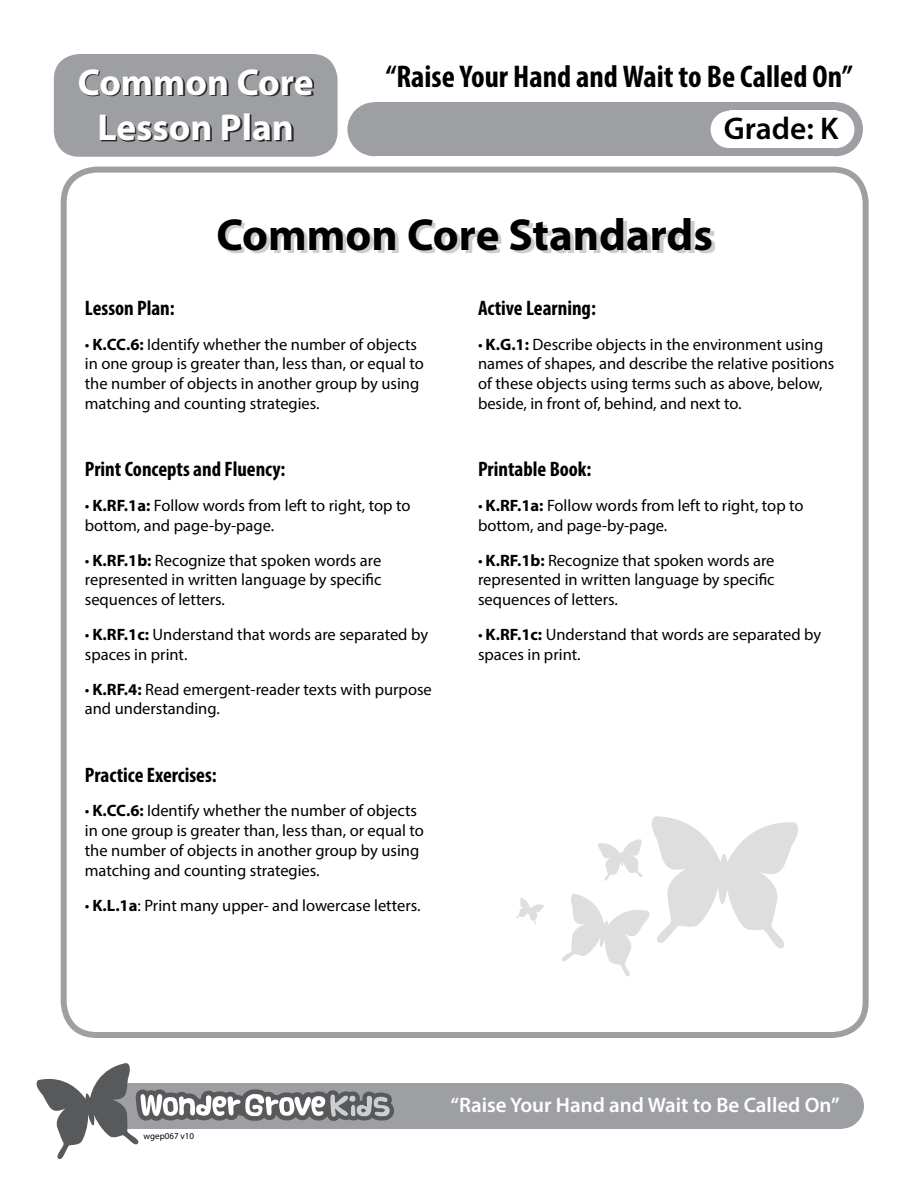
<style>
.page{position:relative;width:918px;height:1188px;background:#fff}
.page>*{position:absolute;margin:0;border:0;box-sizing:border-box;transform-origin:0 0}
.t1{font:700 45px "Myriad Pro";color:#000}
.t2{font:700 37.5px/45px "Myriad Pro";color:#fff;text-align:center}
.t3{font:700 condensed 31.5px "Myriad Pro";color:#000}
.t4{font:600 31.5px "Myriad Pro";color:#000}
.t5{font:700 condensed 21px "Myriad Pro";color:#000}
.t6{font:600 21px "Myriad Pro";color:#fff}
.t7{font:16.5px/19.8px "Myriad Pro";color:#000}
.t8{font:9px "Myriad Pro";color:#000}
.s1{font-weight:700}
</style>
<div class="page">
<div style="left:61px;top:167px;width:808px;height:871px;border:6px solid #9d9fa2;border-radius:33px"></div>
<div style="left:54px;top:54px;width:284px;height:103px;background:#9d9fa2;border-radius:26px"></div>
<div style="left:819px;top:1083px;width:45px;height:46px;background:#9d9fa2;border-radius:50%"></div>
<div style="left:102px;top:1083px;width:739px;height:46px;background:#9d9fa2"></div>
<svg style="left:36px;top:1063px;width:358px;height:97px"></svg>
<div style="left:80px;top:70px;width:234px;height:72px;background:#000;opacity:.75"></div>
<div style="left:809px;top:102px;width:54px;height:54px;background:#9d9fa2;border-radius:50%"></div>
<div style="left:347px;top:102px;width:54px;height:54px;background:#9d9fa2;border-radius:50%"></div>
<div style="left:374px;top:102px;width:462px;height:54px;background:#9d9fa2"></div>
<div style="left:818px;top:111px;width:36px;height:37px;background:#fff;border-radius:50%"></div>
<div style="left:729px;top:111px;width:108px;height:37px;background:#fff"></div>
<div style="left:711px;top:111px;width:37px;height:37px;background:#fff;border-radius:50%"></div>
<div style="left:221px;top:221px;width:494px;height:33px;background:#000;opacity:.2"></div>
<svg style="left:516px;top:898px;width:28px;height:27px"></svg>
<svg style="left:562px;top:816px;width:236px;height:161px"></svg>
<h2 class="t2" style="left:78px;top:58px;width:237px">Common Core<br>Lesson Plan</h2>
<h3 class="t3" style="left:386px;top:56px;width:468px">“Raise Your Hand and Wait to Be Called On”</h3>
<h3 class="t4" style="left:724px;top:109px;width:116px">Grade: K</h3>
<h1 class="t1" style="left:216px;top:205px;width:498px">Common Core Standards</h1>
<p class="t5" style="left:85px;top:295px;width:91px">Lesson Plan:</p>
<p class="t7" style="left:85px;top:334px;width:341px">• <span class="s1">K.CC.6:</span> Identify whether the number of objects in one group is greater than, less than, or equal to the number of objects in another group by using matching and counting strategies.</p>
<p class="t5" style="left:85px;top:456px;width:202px">Print Concepts and Fluency:</p>
<p class="t7" style="left:85px;top:495px;width:327px">• <span class="s1">K.RF.1a:</span> Follow words from left to right, top to bottom, and page-by-page.</p>
<p class="t7" style="left:85px;top:550px;width:298px;text-align:justify">• <span class="s1">K.RF.1b:</span> Recognize that spoken words are represented in written language by specific sequences of letters.</p>
<p class="t7" style="left:85px;top:624px;width:345px">• <span class="s1">K.RF.1c:</span> Understand that words are separated by spaces in print.</p>
<p class="t7" style="left:85px;top:679px;width:349px">• <span class="s1">K.RF.4:</span> Read emergent-reader texts with purpose and understanding.</p>
<p class="t5" style="left:85px;top:762px;width:133px">Practice Exercises:</p>
<p class="t7" style="left:85px;top:801px;width:341px">• <span class="s1">K.CC.6:</span> Identify whether the number of objects in one group is greater than, less than, or equal to the number of objects in another group by using matching and counting strategies.</p>
<p class="t7" style="left:85px;top:895px;width:337px">• <span class="s1">K.L.1a</span>: Print many upper- and lowercase letters.</p>
<p class="t5" style="left:478px;top:295px;width:119px">Active Learning:</p>
<p class="t7" style="left:478px;top:334px;width:358px">• <span class="s1">K.G.1:</span> Describe objects in the environment using names of shapes, and describe the relative positions of these objects using terms such as above, below, beside, in front of, behind, and next to.</p>
<p class="t5" style="left:478px;top:456px;width:115px">Printable Book:</p>
<p class="t7" style="left:478px;top:495px;width:327px">• <span class="s1">K.RF.1a:</span> Follow words from left to right, top to bottom, and page-by-page.</p>
<p class="t7" style="left:478px;top:550px;width:298px;text-align:justify">• <span class="s1">K.RF.1b:</span> Recognize that spoken words are represented in written language by specific sequences of letters.</p>
<p class="t7" style="left:478px;top:624px;width:345px">• <span class="s1">K.RF.1c:</span> Understand that words are separated by spaces in print.</p>
<p class="t8" style="left:144px;top:1130px;width:52px">wgep067 v10</p>
<p class="t6" style="left:450px;top:1092px;width:391px">“Raise Your Hand and Wait to Be Called On”</p>
</div>
